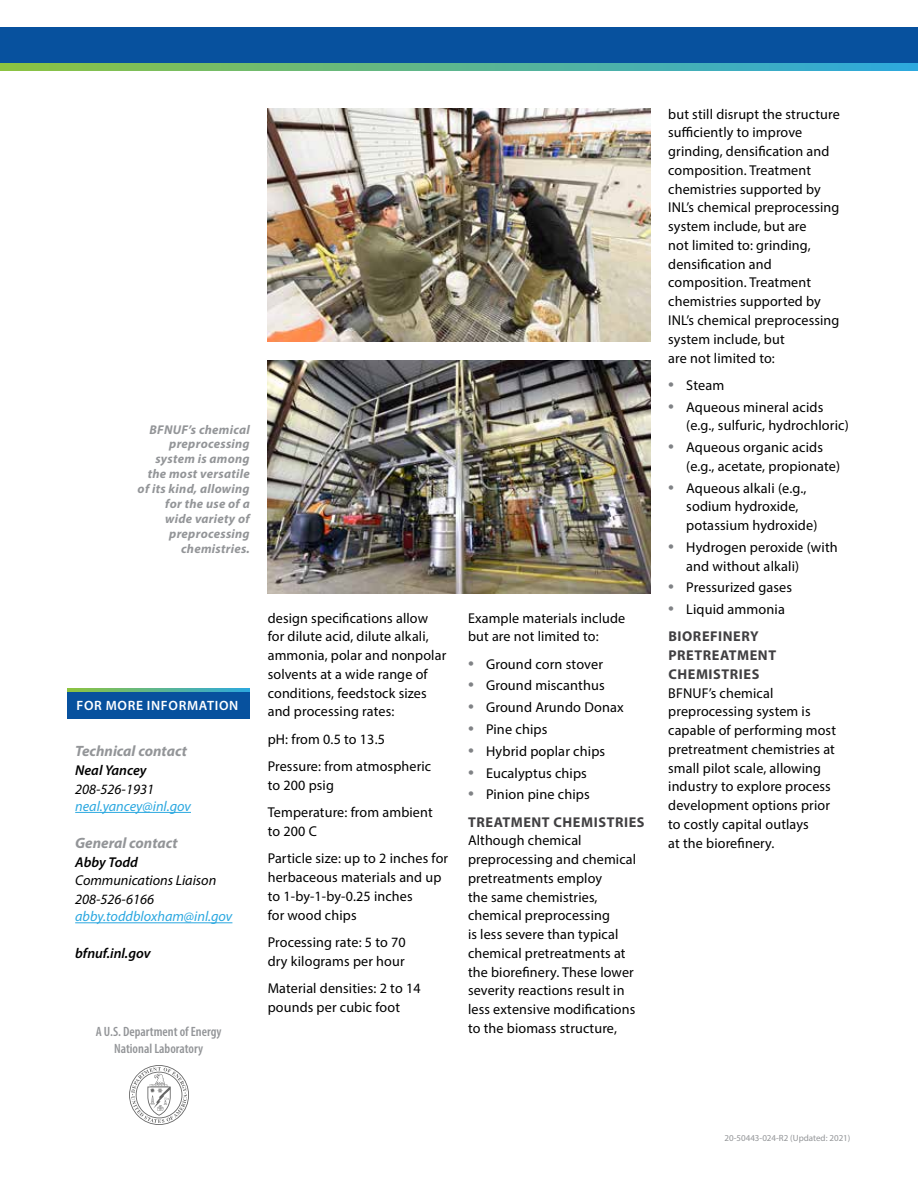
<style>
.page{position:relative;width:918px;height:1188px;background:#fff}
.page>*{position:absolute;margin:0;border:0;box-sizing:border-box;transform-origin:0 0}
.t1{font:italic 700 15px "Myriad Pro";color:#939598}
.t2{font:14.25px/18.8px "Myriad Pro";letter-spacing:.01em;color:#000}
.t3{font:700 14.25px/27.3px "Myriad Pro";letter-spacing:.04em;color:#414042}
.t4{font:italic 14.25px/18.8px "Myriad Pro";color:#000}
.t5{font:italic 14.25px "Myriad Pro";color:#2ba8e0}
.t6{font:italic 600 14.25px "Myriad Pro";color:#000}
.t7{font:600 condensed 13.5px/16.5px "Myriad Pro";color:#939598;text-align:center}
.t8{font:600 13.5px "Myriad Pro";letter-spacing:.05em;color:#fff}
.t9{font:italic 700 12.75px/15px "Myriad Pro";letter-spacing:.02em;color:#939598;text-align:right}
.t10{font:9px "Myriad Pro";color:#939598}
.s1{font-size:21px;color:#808285}
.s2{font-weight:400;font-size:21px;color:#808285}
.s3{font-weight:400;color:#000}
.s4{font-weight:700;color:#414042}
</style>
<div class="page">
<hr style="left:75px;top:812px;width:116px;height:1px;background:#2ba8e0">
<hr style="left:75px;top:922px;width:157px;height:1px;background:#2ba8e0">
<svg style="left:68px;top:688px;width:182px;height:4px"></svg>
<div style="left:67px;top:692px;width:183px;height:27px;background:#07519e"></div>
<svg style="left:129px;top:1065px;width:60px;height:60px"></svg>
<div style="left:0;top:27px;width:918px;height:36px;background:#07519e"></div>
<svg style="left:0;top:64px;width:918px;height:7px;background:#5cb58f"></svg>
<img style="left:268px;top:108px;width:382px;height:234px">
<img style="left:268px;top:360px;width:382px;height:234px">
<p class="t9" style="left:138px;top:421px;width:114px">BFNUF’s chemical preprocessing system is among the most versatile of its kind, allowing for the use of a wide variety of preprocessing chemistries.</p>
<p class="t8" style="left:76px;top:697px;width:163px">FOR MORE INFORMATION</p>
<p class="t1" style="left:75px;top:741px;width:113px">Technical contact</p>
<p class="t6" style="left:75px;top:761px;width:73px">Neal Yancey</p>
<p class="t4" style="left:75px;top:779px;width:80px">208-526-1931</p>
<p class="t5" style="left:75px;top:797px;width:117px">neal.yancey@inl.gov</p>
<p class="t1" style="left:75px;top:833px;width:104px">General contact</p>
<p class="t6" style="left:75px;top:853px;width:64px">Abby Todd</p>
<p class="t4" style="left:75px;top:871px;width:143px">Communications Liaison<br>208-526-6166</p>
<p class="t5" style="left:75px;top:908px;width:159px">abby.toddbloxham@inl.gov</p>
<p class="t6" style="left:75px;top:944px;width:77px">bfnuf.inl.gov</p>
<p class="t7" style="left:96px;top:1023px;width:127px">A U.S. Department of Energy<br>National Laboratory</p>
<p class="t2" style="left:268px;top:608px;width:180px">design specifications allow for dilute acid, dilute alkali, ammonia, polar and nonpolar solvents at a wide range of conditions, feedstock sizes and processing rates:</p>
<p class="t2" style="left:268px;top:725px;width:165px;line-height:27.3px">pH: from 0.5 to 13.5<br>Pressure: from atmospheric</p>
<p class="t2" style="left:268px;top:771px;width:167px;line-height:27.3px">to 200 psig<br>Temperature: from ambient</p>
<p class="t2" style="left:268px;top:817px;width:182px;line-height:27.3px">to 200 C<br>Particle size: up to 2 inches for</p>
<p class="t2" style="left:268px;top:868px;width:175px">herbaceous materials and up to 1-by-1-by-0.25 inches<br>for wood chips</p>
<p class="t2" style="left:268px;top:933px;width:140px">Processing rate: 5 to 70 dry kilograms per hour</p>
<p class="t2" style="left:268px;top:979px;width:154px">Material densities: 2 to 14 pounds per cubic foot</p>
<p class="t2" style="left:468px;top:608px;width:159px">Example materials include but are not limited to:</p>
<p class="t2" style="left:468px;top:654px;width:137px"><span class="s1">•</span> Ground corn stover</p>
<p class="t2" style="left:468px;top:676px;width:138px"><span class="s1">•</span> Ground miscanthus</p>
<p class="t2" style="left:468px;top:698px;width:157px"><span class="s1">•</span> Ground Arundo Donax</p>
<p class="t2" style="left:468px;top:720px;width:81px"><span class="s1">•</span> Pine chips</p>
<p class="t2" style="left:468px;top:741px;width:139px"><span class="s1">•</span> Hybrid poplar chips</p>
<p class="t2" style="left:468px;top:763px;width:120px"><span class="s1">•</span> Eucalyptus chips</p>
<p class="t3" style="left:468px;top:780px;width:178px"><span class="s2">•</span> <span class="s3">Pinion pine chips<br></span>TREATMENT CHEMISTRIES</p>
<p class="t2" style="left:468px;top:831px;width:170px">Although chemical preprocessing and chemical pretreatments employ<br>the same chemistries, chemical preprocessing<br>is less severe than typical chemical pretreatments at the biorefinery. These lower severity reactions result in less extensive modifications to the biomass structure,</p>
<p class="t2" style="left:668px;top:104px;width:173px">but still disrupt the structure sufficiently to improve grinding, densification and composition. Treatment chemistries supported by<br>INL’s chemical preprocessing system include, but are<br>not limited to: grinding, densification and composition. Treatment chemistries supported by<br>INL’s chemical preprocessing system include, but<br>are not limited to:</p>
<p class="t2" style="left:668px;top:375px;width:58px"><span class="s1">•</span> Steam</p>
<p class="t2" style="left:686px;top:397px;width:164px;text-indent:-18px"><span class="s1">•</span> Aqueous mineral acids (e.g., sulfuric, hydrochloric)</p>
<p class="t2" style="left:686px;top:438px;width:155px;text-indent:-18px"><span class="s1">•</span> Aqueous organic acids (e.g., acetate, propionate)</p>
<p class="t2" style="left:686px;top:478px;width:133px;text-indent:-18px"><span class="s1">•</span> Aqueous alkali (e.g., sodium hydroxide, potassium hydroxide)</p>
<p class="t2" style="left:686px;top:537px;width:153px;text-indent:-18px"><span class="s1">•</span> Hydrogen peroxide (with and without alkali)</p>
<p class="t2" style="left:668px;top:578px;width:125px"><span class="s1">•</span> Pressurized gases</p>
<p class="t2" style="left:668px;top:595px;width:118px;line-height:27.3px"><span class="s1">•</span> Liquid ammonia<br><span class="s4">BIOREFINERY</span></p>
<p class="t3" style="left:668px;top:646px;width:109px;line-height:18.8px">PRETREATMENT<br>CHEMISTRIES</p>
<p class="t2" style="left:668px;top:683px;width:169px">BFNUF’s chemical preprocessing system is capable of performing most pretreatment chemistries at small pilot scale, allowing industry to explore process development options prior to costly capital outlays<br>at the biorefinery.</p>
<p class="t10" style="left:724px;top:1132px;width:128px">20-50443-024-R2 (Updated: 2021)</p>
</div>
